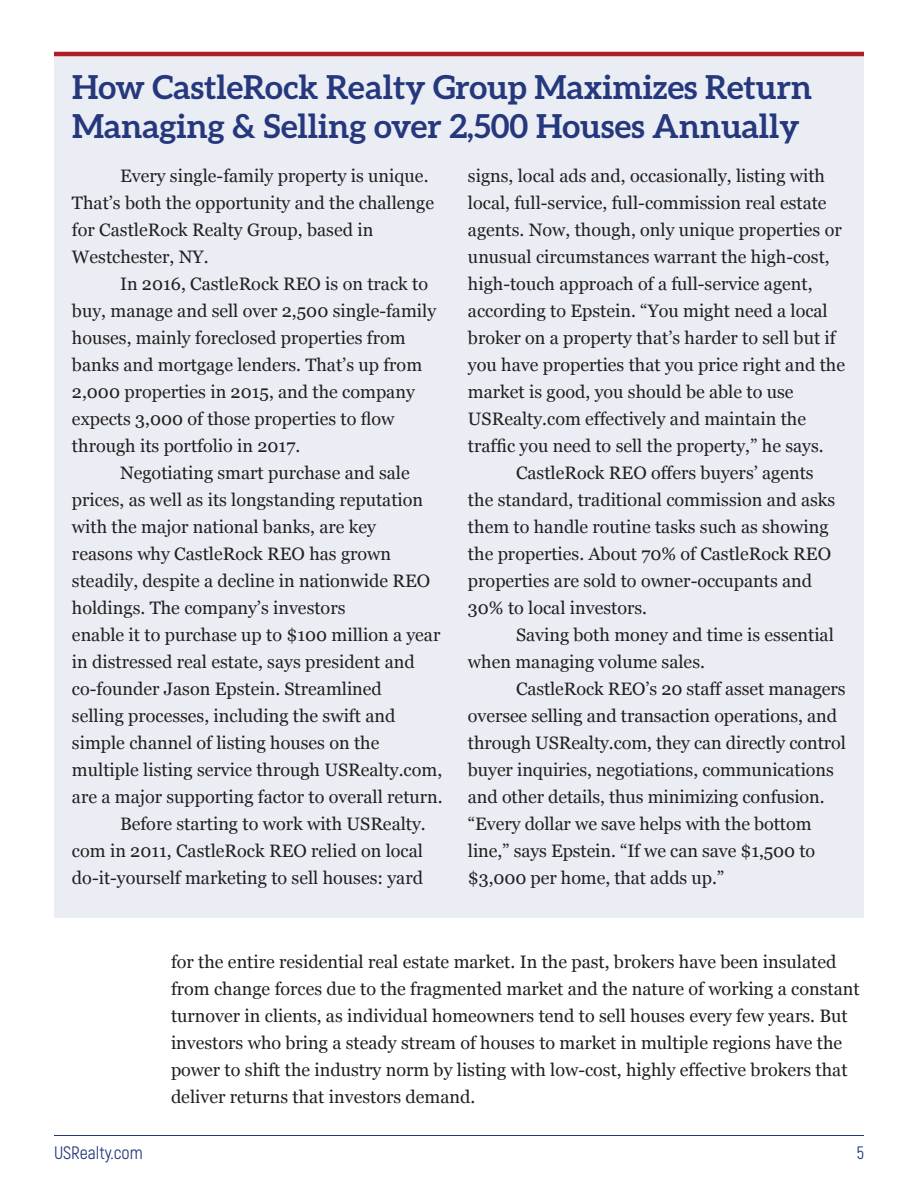
<style>
.page{position:relative;width:918px;height:1188px;background:#fff}
.page>*{position:absolute;margin:0;border:0;box-sizing:border-box;transform-origin:0 0}
.t1{font:700 33px/39px "Aleo";color:#26387d}
.t2{font:18px/27px "Georgia";color:#231f20}
.t3{font:18px "Akrobat";color:#26387d}
</style>
<div class="page">
<hr style="left:54px;top:1135px;width:810px;height:1px;background:#26387d">
<div style="left:54px;top:54px;width:810px;height:864px;background:#eaedf4"></div>
<hr style="left:54px;top:52px;width:810px;height:4px;background:#ad1e26">
<h1 class="t1" style="left:72px;top:67px;width:742px">How CastleRock Realty Group Maximizes Return<br>Managing &amp; Selling over 2,500 Houses Annually</h1>
<p class="t2" style="left:72px;top:163px;width:364px;text-indent:48px">Every single-family property is unique.<br>That’s both the opportunity and the challenge for CastleRock Realty Group, based in Westchester, NY.</p>
<p class="t2" style="left:72px;top:271px;width:366px;text-indent:48px">In 2016, CastleRock REO is on track to buy, manage and sell over 2,500 single-family houses, mainly foreclosed properties from banks and mortgage lenders. That’s up from 2,000 properties in 2015, and the company expects 3,000 of those properties to flow through its portfolio in 2017.</p>
<p class="t2" style="left:120px;top:460px;width:291px">Negotiating smart purchase and sale</p>
<p class="t2" style="left:72px;top:487px;width:353px">prices, as well as its longstanding reputation</p>
<p class="t2" style="left:72px;top:514px;width:306px">with the major national banks, are key</p>
<p class="t2" style="left:72px;top:541px;width:321px">reasons why CastleRock REO has grown</p>
<p class="t2" style="left:72px;top:568px;width:360px">steadily, despite a decline in nationwide REO</p>
<p class="t2" style="left:72px;top:595px;width:275px">holdings. The company’s investors</p>
<p class="t2" style="left:72px;top:622px;width:370px">enable it to purchase up to $100 million a year</p>
<p class="t2" style="left:72px;top:649px;width:344px">in distressed real estate, says president and</p>
<p class="t2" style="left:72px;top:676px;width:311px">co-founder Jason Epstein. Streamlined</p>
<p class="t2" style="left:72px;top:703px;width:325px">selling processes, including the swift and</p>
<p class="t2" style="left:72px;top:730px;width:309px">simple channel of listing houses on the</p>
<p class="t2" style="left:72px;top:757px;width:372px">multiple listing service through USRealty.com,</p>
<p class="t2" style="left:72px;top:784px;width:372px">are a major supporting factor to overall return.</p>
<p class="t2" style="left:120px;top:811px;width:307px">Before starting to work with USRealty.</p>
<p class="t2" style="left:72px;top:838px;width:352px">com in 2011, CastleRock REO relied on local</p>
<p class="t2" style="left:72px;top:865px;width:353px">do-it-yourself marketing to sell houses: yard</p>
<p class="t2" style="left:468px;top:163px;width:359px">signs, local ads and, occasionally, listing with</p>
<p class="t2" style="left:468px;top:190px;width:360px">local, full-service, full-commission real estate</p>
<p class="t2" style="left:468px;top:217px;width:375px">agents. Now, though, only unique properties or</p>
<p class="t2" style="left:468px;top:244px;width:363px">unusual circumstances warrant the high-cost,</p>
<p class="t2" style="left:468px;top:271px;width:346px">high-touch approach of a full-service agent,</p>
<p class="t2" style="left:468px;top:298px;width:361px">according to Epstein. “You might need a local</p>
<p class="t2" style="left:468px;top:325px;width:369px">broker on a property that’s harder to sell but if</p>
<p class="t2" style="left:468px;top:352px;width:379px">you have properties that you price right and the</p>
<p class="t2" style="left:468px;top:379px;width:327px">market is good, you should be able to use</p>
<p class="t2" style="left:468px;top:406px;width:340px">USRealty.com effectively and maintain the</p>
<p class="t2" style="left:468px;top:433px;width:357px">traffic you need to sell the property,” he says.</p>
<p class="t2" style="left:516px;top:460px;width:299px">CastleRock REO offers buyers’ agents</p>
<p class="t2" style="left:468px;top:487px;width:369px">the standard, traditional commission and asks</p>
<p class="t2" style="left:468px;top:514px;width:362px">them to handle routine tasks such as showing</p>
<p class="t2" style="left:468px;top:541px;width:365px">the properties. About 70% of CastleRock REO</p>
<p class="t2" style="left:468px;top:568px;width:346px">properties are sold to owner-occupants and</p>
<p class="t2" style="left:468px;top:595px;width:181px">30% to local investors.</p>
<p class="t2" style="left:516px;top:622px;width:319px">Saving both money and time is essential</p>
<p class="t2" style="left:468px;top:649px;width:238px">when managing volume sales.</p>
<p class="t2" style="left:516px;top:676px;width:331px">CastleRock REO’s 20 staff asset managers</p>
<p class="t2" style="left:468px;top:703px;width:371px">oversee selling and transaction operations, and</p>
<p class="t2" style="left:468px;top:730px;width:379px">through USRealty.com, they can directly control</p>
<p class="t2" style="left:468px;top:757px;width:367px">buyer inquiries, negotiations, communications</p>
<p class="t2" style="left:468px;top:784px;width:358px">and other details, thus minimizing confusion.</p>
<p class="t2" style="left:468px;top:811px;width:345px">“Every dollar we save helps with the bottom</p>
<p class="t2" style="left:468px;top:838px;width:349px">line,” says Epstein. “If we can save $1,500 to</p>
<p class="t2" style="left:468px;top:865px;width:258px">$3,000 per home, that adds up.”</p>
<p class="t2" style="left:171px;top:948px;width:690px">for the entire residential real estate market. In the past, brokers have been insulated from change forces due to the fragmented market and the nature of working a constant turnover in clients, as individual homeowners tend to sell houses every few years. But investors who bring a steady stream of houses to market in multiple regions have the power to shift the industry norm by listing with low-cost, highly effective brokers that deliver returns that investors demand.</p>
<p class="t3" style="left:54px;top:1142px;width:90px">USRealty.com</p>
<p class="t3" style="left:857px;top:1142px;width:9px">5</p>
</div>
